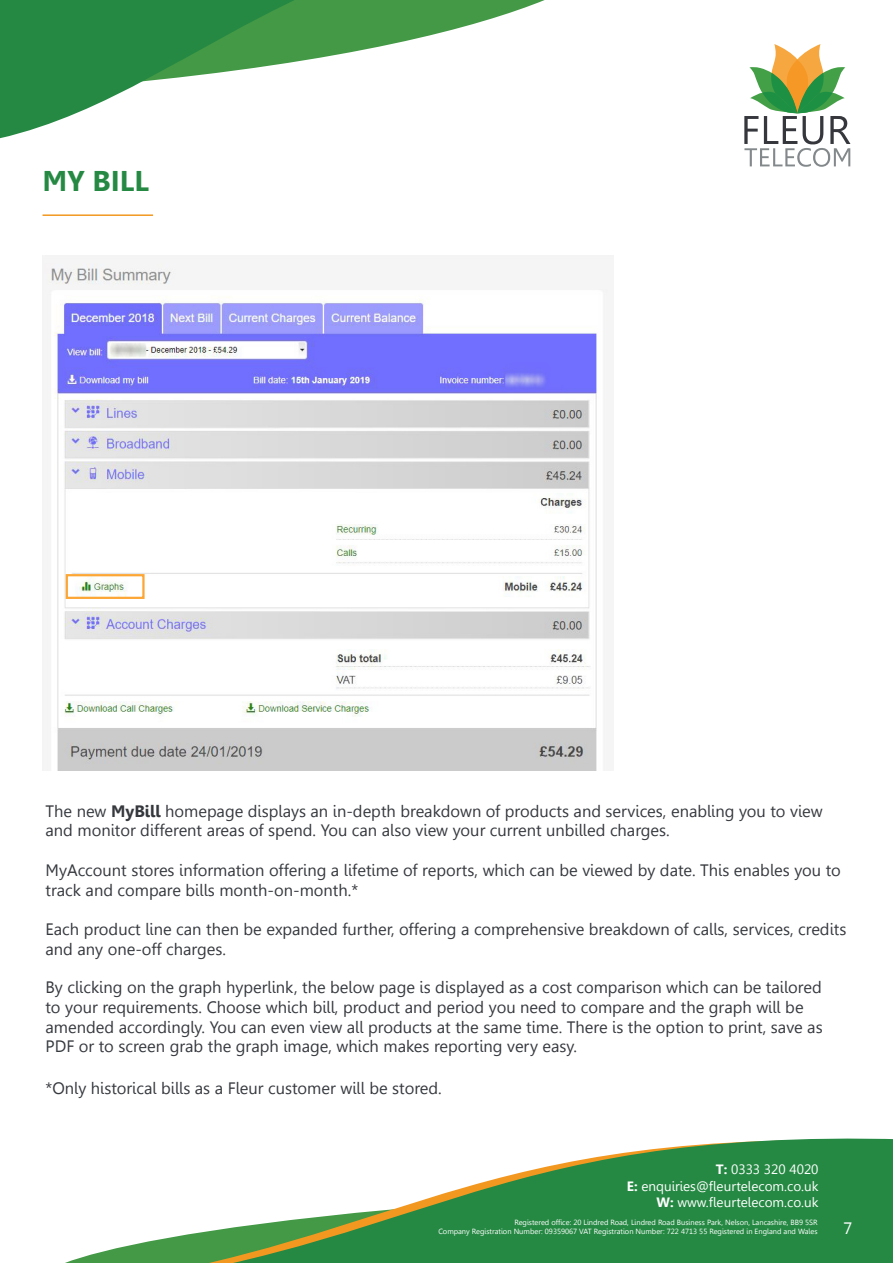
<style>
.page{position:relative;width:893px;height:1263px;background:#fff}
.page>*{position:absolute;margin:0;border:0;box-sizing:border-box;transform-origin:0 0}
.t1{font:700 28.5px "Leelawadee";color:#258943}
.t2{font:16.5px/19.8px "Leelawadee";color:#35383d}
.t3{font:16.5px "Leelawadee";color:#fff}
.t4{font:13.5px/16.2px "Leelawadee";color:#fff;text-align:right}
.t5{font:7.5px/9px "Leelawadee";color:#fff;text-align:right}
.s1{font-weight:700}
</style>
<div class="page">
<svg style="left:497px;top:0;width:48px;height:17px"></svg>
<svg style="left:0;top:0;width:497px;height:139px"></svg>
<svg style="left:744px;top:44px;width:106px;height:123px"></svg>
<svg style="left:65px;top:1138px;width:828px;height:125px;fill:#258943"></svg>
<hr style="left:43px;top:214px;width:110px;height:2px;background:#f29821">
<img style="left:43px;top:255px;width:570px;height:515px">
<div style="left:66px;top:574px;width:79px;height:25px;border:2px solid #fca635"></div>
<p class="t1" style="left:43px;top:164px;width:108px">MY BILL</p>
<p class="t2" style="left:46px;top:801px;width:779px">The new <span class="s1">MyBill</span> homepage displays an in-depth breakdown of products and services, enabling you to view and monitor different areas of spend. You can also view your current unbilled charges.</p>
<p class="t2" style="left:46px;top:860px;width:797px">MyAccount stores information offering a lifetime of reports, which can be viewed by date. This enables you to track and compare bills month-on-month.*</p>
<p class="t2" style="left:46px;top:920px;width:802px">Each product line can then be expanded further, offering a comprehensive breakdown of calls, services, credits and any one-off charges.</p>
<p class="t2" style="left:46px;top:977px;width:779px">By clicking on the graph hyperlink, the below page is displayed as a cost comparison which can be tailored to your requirements. Choose which bill, product and period you need to compare and the graph will be amended accordingly. You can even view all products at the same time. There is the option to print, save as PDF or to screen grab the graph image, which makes reporting very easy.</p>
<p class="t2" style="left:46px;top:1078px;width:398px">*Only historical bills as a Fleur customer will be stored.</p>
<p class="t4" style="left:627px;top:1162px;width:193px"><span class="s1">T:</span> 0333 320 4020<br><span class="s1">E:</span> enquiries@fleurtelecom.co.uk<br><span class="s1">W:</span> www.fleurtelecom.co.uk</p>
<p class="t5" style="left:438px;top:1218px;width:381px">Registered office: 20 Lindred Road, Lindred Road Business Park, Nelson, Lancashire, BB9 5SR<br>Company Registration Number: 09359067 VAT Registration Number: 722 4713 55 Registered in England and Wales</p>
<p class="t3" style="left:843px;top:1218px;width:10px">7</p>
</div>
